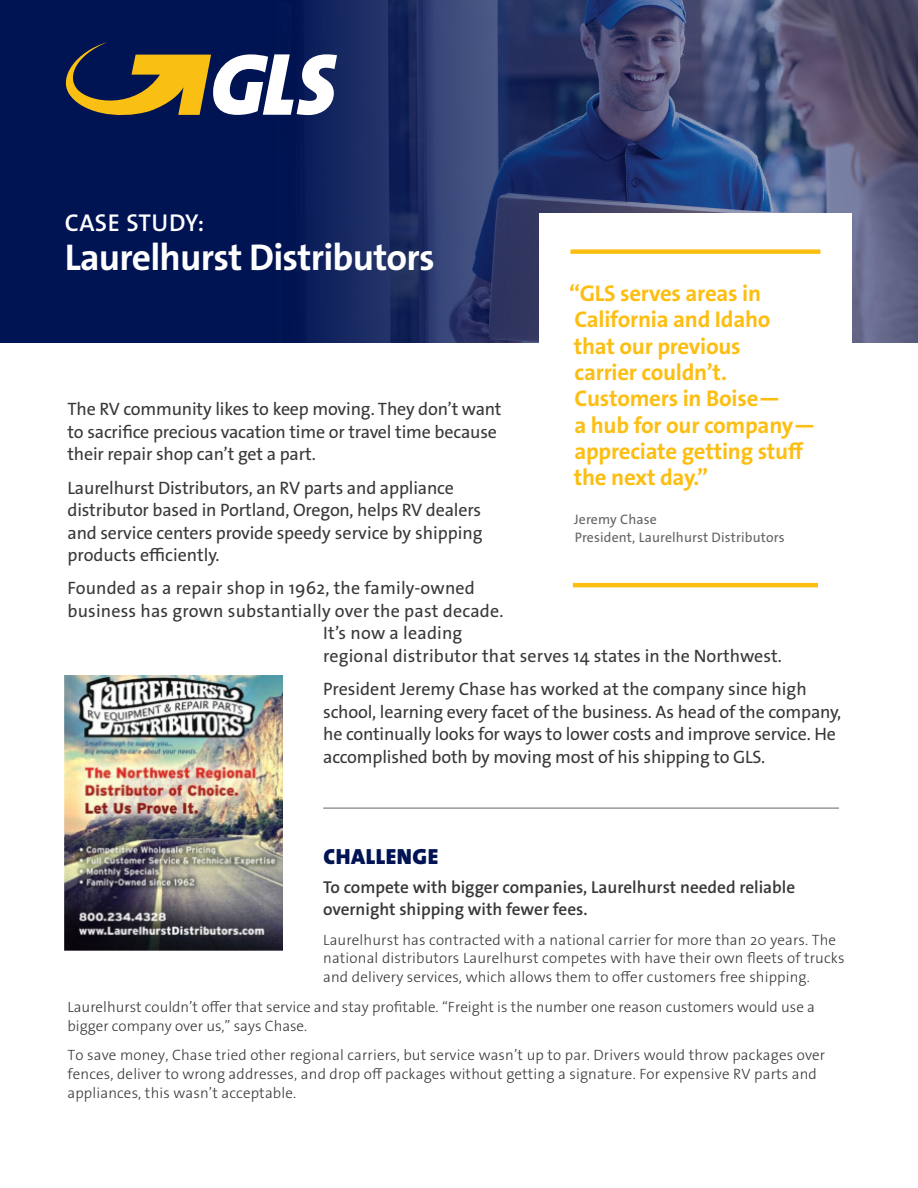
<style>
.page{position:relative;width:918px;height:1188px;background:#fff}
.page>*{position:absolute;margin:0;border:0;box-sizing:border-box;transform-origin:0 0}
.t1{font:700 37.5px "The Sans GLS";letter-spacing:-.02em;color:#fff}
.t2{font:600 24.45px "The Sans GLS";letter-spacing:.01em;color:#fff}
.t3{font:700 22.8px/26.4px "The Sans GLS";letter-spacing:-.01em;color:#fdbe12}
.t4{font:900 22.05px "The Sans GLS";letter-spacing:.025em;color:#001352}
.t5{font:18px/22.5px "The Sans GLS";letter-spacing:-.01em;color:#383839}
.t6{font:18px "The Sans GLS";letter-spacing:.01em;color:#383839}
.t7{font:600 17.25px/21.8px "The Sans GLS";color:#383839}
.t8{font:300 15px/18.8px "The Sans GLS";letter-spacing:.01em;color:#383839}
.t9{font:13.8px/18px "The Sans GLS";letter-spacing:.01em;color:#636366}
</style>
<div class="page">
<div style="left:0;top:0;width:918px;height:342px;background:#001352"></div>
<img style="left:307px;top:0;width:611px;height:342px">
<hr style="left:323px;top:808px;width:516px;height:1px;background:#636366">
<img style="left:65px;top:675px;width:218px;height:275px">
<div style="left:539px;top:214px;width:313px;height:397px;background:#fff"></div>
<hr style="left:573px;top:583px;width:245px;height:4px;background:#fdbe12">
<div style="left:570px;top:249px;width:250px;height:5px;background:#fdbe12"></div>
<svg style="left:65px;top:42px;width:272px;height:78px"></svg>
<p class="t2" style="left:65px;top:207px;width:141px">CASE STUDY:</p>
<p class="t1" style="left:65px;top:234px;width:372px">Laurelhurst Distributors</p>
<p class="t3" style="left:569px;top:280px;width:248px">“GLS serves areas in<br>California and Idaho<br>that our previous<br>carrier couldn’t.<br>Customers in Boise—<br>a hub for our company— appreciate getting stuff the next day.”</p>
<p class="t9" style="left:574px;top:511px;width:212px">Jeremy Chase<br>President, Laurelhurst Distributors</p>
<p class="t5" style="left:68px;top:398px;width:436px">The RV community likes to keep moving. They don’t want to sacrifice precious vacation time or travel time because their repair shop can’t get a part.</p>
<p class="t5" style="left:68px;top:476px;width:417px">Laurelhurst Distributors, an RV parts and appliance distributor based in Portland, Oregon, helps RV dealers and service centers provide speedy service by shipping products efficiently.</p>
<p class="t6" style="left:68px;top:577px;width:409px">Founded as a repair shop in 1962, the family-owned</p>
<p class="t6" style="left:68px;top:599px;width:438px">business has grown substantially over the past decade.</p>
<p class="t6" style="left:323px;top:622px;width:141px">It’s now a leading</p>
<p class="t6" style="left:323px;top:644px;width:460px">regional distributor that serves 14 states in the Northwest.</p>
<p class="t5" style="left:323px;top:678px;width:520px">President Jeremy Chase has worked at the company since high school, learning every facet of the business. As head of the company, he continually looks for ways to lower costs and improve service. He accomplished both by moving most of his shipping to GLS.</p>
<p class="t4" style="left:323px;top:842px;width:116px">CHALLENGE</p>
<p class="t7" style="left:323px;top:877px;width:474px">To compete with bigger companies, Laurelhurst needed reliable overnight shipping with fewer fees.</p>
<p class="t8" style="left:323px;top:930px;width:523px">Laurelhurst has contracted with a national carrier for more than 20 years. The national distributors Laurelhurst competes with have their own fleets of trucks and delivery services, which allows them to offer customers free shipping.</p>
<p class="t8" style="left:68px;top:997px;width:749px">Laurelhurst couldn’t offer that service and stay profitable. “Freight is the number one reason customers would use a bigger company over us,” says Chase.</p>
<p class="t8" style="left:68px;top:1046px;width:759px">To save money, Chase tried other regional carriers, but service wasn’t up to par. Drivers would throw packages over fences, deliver to wrong addresses, and drop off packages without getting a signature. For expensive RV parts and appliances, this wasn’t acceptable.</p>
</div>
